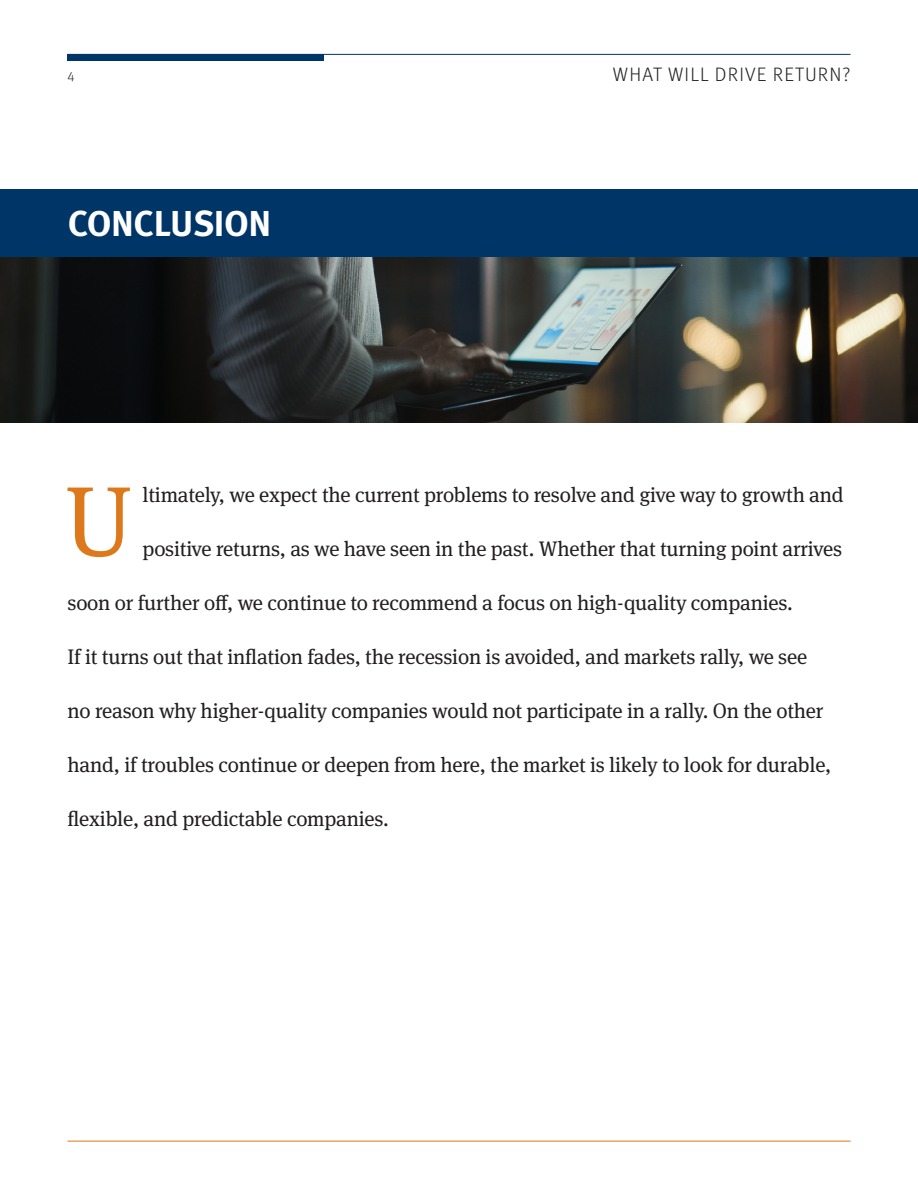
<style>
.page{position:relative;width:918px;height:1188px;background:#fff}
.page>*{position:absolute;margin:0;border:0;box-sizing:border-box;transform-origin:0 0}
.t1{font:99.3px "Meta Serif Pro";color:#de791b}
.t2{font:700 36px "Meta Pro";letter-spacing:-.01em;color:#fff}
.t3{font:21px "Meta Serif Pro";letter-spacing:-.01em;color:#231f20}
.t4{font:300 19.5px "Meta Pro";letter-spacing:.06em;color:#231f20}
.t5{font:300 13.5px "Meta Pro";color:#231f20}
</style>
<div class="page">
<img style="left:0;top:256px;width:918px;height:167px">
<div style="left:0;top:189px;width:918px;height:67px;background:#003667"></div>
<hr style="left:68px;top:1141px;width:783px;height:1px;background:#de791b">
<div style="left:68px;top:54px;width:256px;height:7px;background:#003667"></div>
<hr style="left:68px;top:54px;width:782px;height:1px;background:#003667">
<p class="t5" style="left:68px;top:67px;width:9px">4</p>
<p class="t4" style="left:613px;top:61px;width:239px">WHAT WILL DRIVE RETURN?</p>
<p class="t2" style="left:68px;top:196px;width:205px">CONCLUSION</p>
<p class="t1" style="left:65px;top:450px;width:69px">U</p>
<p class="t3" style="left:143px;top:480px;width:703px">ltimately, we expect the current problems to resolve and give way to growth and</p>
<p class="t3" style="left:143px;top:534px;width:701px">positive returns, as we have seen in the past. Whether that turning point arrives</p>
<p class="t3" style="left:68px;top:588px;width:727px">soon or further off, we continue to recommend a focus on high-quality companies.</p>
<p class="t3" style="left:68px;top:642px;width:741px">If it turns out that inflation fades, the recession is avoided, and markets rally, we see</p>
<p class="t3" style="left:68px;top:696px;width:757px">no reason why higher-quality companies would not participate in a rally. On the other</p>
<p class="t3" style="left:68px;top:750px;width:766px">hand, if troubles continue or deepen from here, the market is likely to look for durable,</p>
<p class="t3" style="left:68px;top:804px;width:323px">flexible, and predictable companies.</p>
</div>
